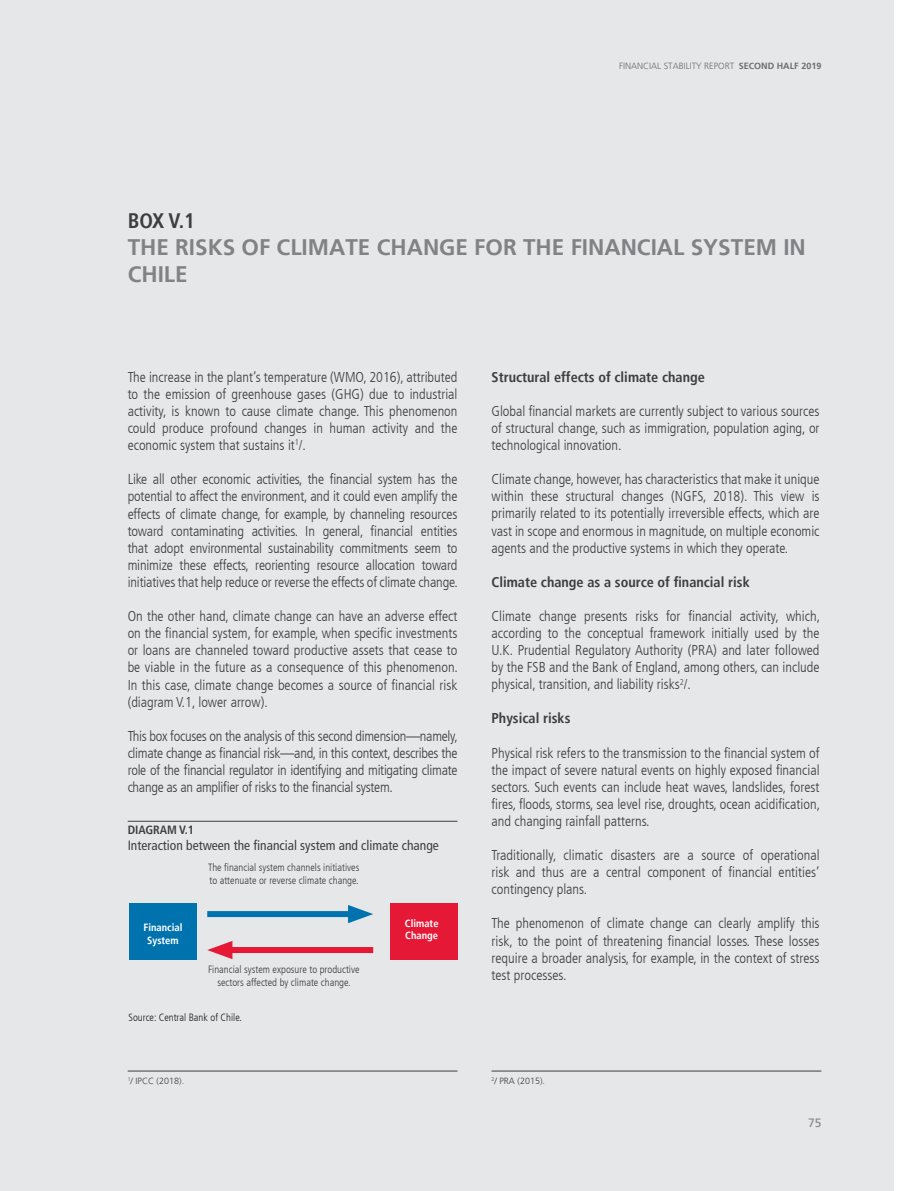
<style>
.page{position:relative;width:915px;height:1191px;background:#fff}
.page>*{position:absolute;margin:0;border:0;box-sizing:border-box;transform-origin:0 0}
.Titulo_rec{font:700 22.5px/27px "Frutiger LT";color:#808285}
.Recuadro{font:700 condensed 21px "Frutiger LT";color:#3e3e3f}
.Texto_rec{font:300 condensed 14.25px/17.1px "Frutiger LT";color:#3e3e3f;text-align:justify}
.Texto_rec-2{font:700 condensed 14.25px "Frutiger LT";color:#3e3e3f}
.Titulo_Gráfico_o_tab{font:condensed 13.5px "Frutiger LT";color:#3e3e3f}
.Gráfico_Y_Tabla{font:700 condensed 12px "Frutiger LT";letter-spacing:-.005em;color:#3e3e3f}
.t1{font:12px "Frutiger LT";color:#808285}
.Texto_rec-3{font:300 condensed 10.5px/12.6px "Frutiger LT";color:#3e3e3f}
.Texto_rec-4{font:700 condensed 10.5px/12.6px "Frutiger LT";color:#fff;text-align:center}
.Leyenda_grafico_y_ta{font:300 condensed 10.5px "Frutiger LT";color:#231f20}
.t2{font:300 9px "Frutiger LT";color:#6c6d70}
.pie_de_página{font:300 9px "Frutiger LT";color:#3e3e3f}
.s1{font-weight:700}
</style>
<div class="page">
<div style="left:0;top:0;width:893px;height:1191px;background:#e6e7e9"></div>
<hr style="left:128px;top:1070px;width:329px;height:1px;background:#3e3e3f">
<hr style="left:491px;top:1070px;width:330px;height:1px;background:#3e3e3f">
<div style="left:129px;top:903px;width:67px;height:57px;background:#0073ae"></div>
<div style="left:390px;top:903px;width:67px;height:57px;background:#e51836"></div>
<hr style="left:128px;top:821px;width:329px;height:1px;background:#3e3e3f">
<div style="left:207px;top:911px;width:151px;height:6px;background:#0073ae"></div>
<svg style="left:348px;top:905px;width:25px;height:18px"></svg>
<div style="left:222px;top:947px;width:151px;height:6px;background:#e51836"></div>
<svg style="left:207px;top:941px;width:25px;height:18px"></svg>
<p class="t2" style="left:619px;top:61px;width:204px">FINANCIAL STABILITY REPORT <span class="s1">SECOND HALF 2019</span></p>
<p class="Recuadro" style="left:128px;top:209px;width:69px">BOX V.1</p>
<p class="Titulo_rec" style="left:128px;top:234px;width:679px">THE RISKS OF CLIMATE CHANGE FOR THE FINANCIAL SYSTEM IN<br>CHILE</p>
<p class="Texto_rec" style="left:128px;top:368px;width:331px">The increase in the plant’s temperature (WMO, 2016), attributed to the emission of greenhouse gases (GHG) due to industrial activity, is known to cause climate change. This phenomenon could produce profound changes in human activity and the economic system that sustains it<sup>1</sup>/.</p>
<p class="Texto_rec" style="left:128px;top:471px;width:332px">Like all other economic activities, the financial system has the potential to affect the environment, and it could even amplify the effects of climate change, for example, by channeling resources toward contaminating activities. In general, financial entities that adopt environmental sustainability commitments seem to minimize these effects, reorienting resource allocation toward initiatives that help reduce or reverse the effects of climate change.</p>
<p class="Texto_rec" style="left:128px;top:608px;width:332px">On the other hand, climate change can have an adverse effect on the financial system, for example, when specific investments or loans are channeled toward productive assets that cease to be viable in the future as a consequence of this phenomenon.<br>In this case, climate change becomes a source of financial risk (diagram V.1, lower arrow).</p>
<p class="Texto_rec" style="left:128px;top:727px;width:332px">This box focuses on the analysis of this second dimension—namely, climate change as financial risk—and, in this context, describes the role of the financial regulator in identifying and mitigating climate change as an amplifier of risks to the financial system.</p>
<p class="Gráfico_Y_Tabla" style="left:128px;top:823px;width:68px">DIAGRAM V.1</p>
<p class="Titulo_Gráfico_o_tab" style="left:128px;top:838px;width:312px">Interaction between the financial system and climate change</p>
<p class="Texto_rec-3" style="left:208px;top:861px;width:153px">The financial system channels initiatives to attenuate or reverse climate change.</p>
<p class="Texto_rec-4" style="left:143px;top:921px;width:40px">Financial<br>System</p>
<p class="Texto_rec-4" style="left:405px;top:916px;width:35px;text-align:left">Climate<br>Change</p>
<p class="Texto_rec-3" style="left:208px;top:963px;width:153px;text-align:center">Financial system exposure to productive sectors affected by climate change.</p>
<p class="Leyenda_grafico_y_ta" style="left:128px;top:1011px;width:115px">Source: Central Bank of Chile.</p>
<p class="Texto_rec-2" style="left:491px;top:368px;width:215px">Structural effects of climate change</p>
<p class="Texto_rec" style="left:491px;top:403px;width:329px">Global financial markets are currently subject to various sources of structural change, such as immigration, population aging, or technological innovation.</p>
<p class="Texto_rec" style="left:491px;top:471px;width:329px">Climate change, however, has characteristics that make it unique within these structural changes (NGFS, 2018). This view is primarily related to its potentially irreversible effects, which are vast in scope and enormous in magnitude, on multiple economic agents and the productive systems in which they operate.</p>
<p class="Texto_rec-2" style="left:491px;top:573px;width:260px">Climate change as a source of financial risk</p>
<p class="Texto_rec" style="left:491px;top:607px;width:330px">Climate change presents risks for financial activity, which, according to the conceptual framework initially used by the U.K. Prudential Regulatory Authority (PRA) and later followed by the FSB and the Bank of England, among others, can include physical, transition, and liability risks<sup>2</sup>/.</p>
<p class="Texto_rec-2" style="left:491px;top:710px;width:80px">Physical risks</p>
<p class="Texto_rec" style="left:491px;top:744px;width:330px">Physical risk refers to the transmission to the financial system of the impact of severe natural events on highly exposed financial sectors. Such events can include heat waves, landslides, forest fires, floods, storms, sea level rise, droughts, ocean acidification, and changing rainfall patterns.</p>
<p class="Texto_rec" style="left:491px;top:847px;width:329px">Traditionally, climatic disasters are a source of operational risk and thus are a central component of financial entities’ contingency plans.</p>
<p class="Texto_rec" style="left:491px;top:915px;width:329px">The phenomenon of climate change can clearly amplify this risk, to the point of threatening financial losses. These losses require a broader analysis, for example, in the context of stress test processes.</p>
<p class="pie_de_página" style="left:128px;top:1075px;width:58px"><sup>1</sup>/ IPCC (2018).</p>
<p class="pie_de_página" style="left:491px;top:1075px;width:55px"><sup>2</sup>/ PRA (2015).</p>
<p class="t1" style="left:807px;top:1116px;width:15px">75</p>
</div>
